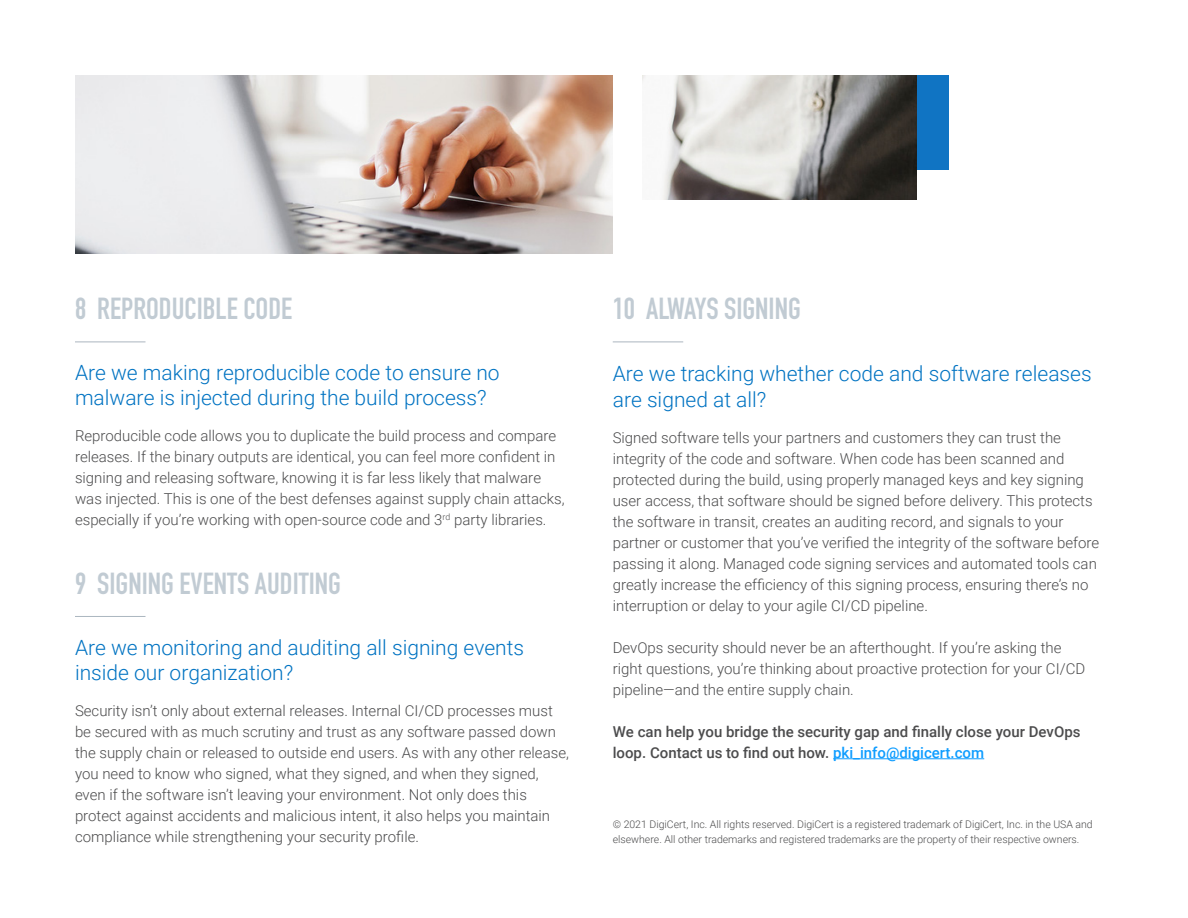
<style>
.page{position:relative;width:1188px;height:918px;background:#fff}
.page>*{position:absolute;margin:0;border:0;box-sizing:border-box;transform-origin:0 0}
.H4_-_12_Auto_0__4C4C{font:700 30px "DIN Condensed";color:#c1cbd3}
.H3B_-_14_Auto_0__017{font:300 21px/25.2px "Roboto";color:#0073c2}
.P2B_Following_H1_H2{font:300 15px/21px "Roboto";color:#4c4c4d}
.P1_-_10_14_0__4C4C4D{font:300 15px/21px "Roboto";color:#4c4c4d}
.H5_-_10_Auto_0__4C4C{font:500 15px/21px "Roboto";color:#4c4c4d}
.P4B_Citation_Legal{font:300 10.5px/15px "Roboto";color:#4c4c4d}
.s1{color:#0f9dff}
</style>
<div class="page">
<div style="left:722px;top:75px;width:227px;height:95px;background:#1074c3"></div>
<hr style="left:75px;top:616px;width:71px;height:1px;background:#abb6bf">
<hr style="left:613px;top:342px;width:70px;height:1px;background:#abb6bf">
<hr style="left:833px;top:758px;width:151px;height:1px;background:#0f9dff">
<hr style="left:75px;top:342px;width:71px;height:1px;background:#abb6bf">
<img style="left:75px;top:75px;width:538px;height:179px">
<img style="left:643px;top:75px;width:273px;height:125px">
<p class="H4_-_12_Auto_0__4C4C" style="left:75px;top:288px;width:219px">8 REPRODUCIBLE CODE</p>
<p class="H3B_-_14_Auto_0__017" style="left:75px;top:359px;width:426px">Are we making reproducible code to ensure no malware is injected during the build process?</p>
<p class="P2B_Following_H1_H2" style="left:75px;top:425px;width:491px">Reproducible code allows you to duplicate the build process and compare releases. If the binary outputs are identical, you can feel more confident in signing and releasing software, knowing it is far less likely that malware was injected. This is one of the best defenses against supply chain attacks, especially if you’re working with open-source code and 3<sup>rd</sup> party libraries.</p>
<p class="H4_-_12_Auto_0__4C4C" style="left:75px;top:564px;width:268px">9 SIGNING EVENTS AUDITING</p>
<p class="H3B_-_14_Auto_0__017" style="left:75px;top:634px;width:451px">Are we monitoring and auditing all signing events inside our organization?</p>
<p class="P2B_Following_H1_H2" style="left:75px;top:700px;width:495px">Security isn’t only about external releases. Internal CI/CD processes must be secured with as much scrutiny and trust as any software passed down the supply chain or released to outside end users. As with any other release, you need to know who signed, what they signed, and when they signed, even if the software isn’t leaving your environment. Not only does this protect against accidents and malicious intent, it also helps you maintain compliance while strengthening your security profile.</p>
<p class="H4_-_12_Auto_0__4C4C" style="left:613px;top:289px;width:190px">10 ALWAYS SIGNING</p>
<p class="H3B_-_14_Auto_0__017" style="left:613px;top:361px;width:480px">Are we tracking whether code and software releases are signed at all?</p>
<p class="P2B_Following_H1_H2" style="left:613px;top:426px;width:488px">Signed software tells your partners and customers they can trust the integrity of the code and software. When code has been scanned and protected during the build, using properly managed keys and key signing user access, that software should be signed before delivery. This protects the software in transit, creates an auditing record, and signals to your partner or customer that you’ve verified the integrity of the software before passing it along. Managed code signing services and automated tools can greatly increase the efficiency of this signing process, ensuring there’s no interruption or delay to your agile CI/CD pipeline.</p>
<p class="P1_-_10_14_0__4C4C4D" style="left:613px;top:636px;width:474px">DevOps security should never be an afterthought. If you’re asking the right questions, you’re thinking about proactive protection for your CI/CD pipeline—and the entire supply chain.</p>
<p class="H5_-_10_Auto_0__4C4C" style="left:613px;top:720px;width:469px">We can help you bridge the security gap and finally close your DevOps loop. Contact us to find out how. <span class="s1">pki_info@digicert.com</span></p>
<p class="P4B_Citation_Legal" style="left:613px;top:816px;width:482px">© 2021 DigiCert, Inc. All rights reserved. DigiCert is a registered trademark of DigiCert, Inc. in the USA and elsewhere. All other trademarks and registered trademarks are the property of their respective owners.</p>
</div>
